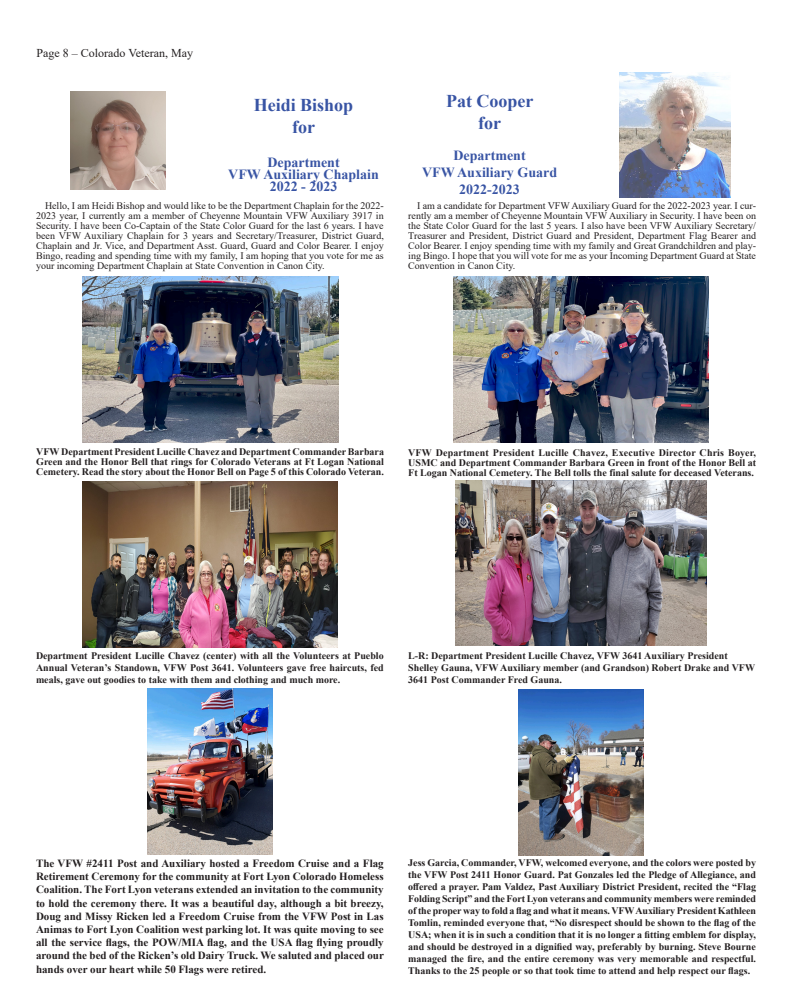
<style>
.page{position:relative;width:792px;height:1008px;background:#fff}
.page>*{position:absolute;margin:0;border:0;box-sizing:border-box;transform-origin:0 0}
.Heading_4{font:700 18px "Times New Roman";color:#3854a4}
.Heading_4-2{font:700 14px "Times New Roman";color:#3854a4}
.I_have_sai{font:12px "Times New Roman";color:#231f20}
.No_Spacing{font:700 11px/13.2px "Times New Roman";color:#231f20;text-align:justify}
.No_Spacing-2{font:700 10px/12px "Times New Roman";color:#231f20;text-align:justify}
.officer_colu{font:10px/10px "Times New Roman";color:#231f20;text-align:justify}
.officer_colu-2{font:700 10px/10px "Times New Roman";color:#231f20;text-align:justify}
</style>
<div class="page">
<img style="left:70px;top:91px;width:95px;height:99px">
<img style="left:619px;top:73px;width:112px;height:124px">
<img style="left:82px;top:277px;width:256px;height:166px">
<img style="left:453px;top:276px;width:256px;height:166px">
<img style="left:82px;top:481px;width:256px;height:166px">
<img style="left:455px;top:480px;width:252px;height:166px">
<img style="left:148px;top:688px;width:124px;height:166px">
<img style="left:519px;top:689px;width:124px;height:166px">
<p class="I_have_sai" style="left:37px;top:44px;width:158px">Page 8 – Colorado Veteran, May</p>
<p class="Heading_4" style="left:254px;top:92px;width:101px">Heidi Bishop</p>
<p class="Heading_4" style="left:292px;top:114px;width:24px">for</p>
<p class="Heading_4-2" style="left:267px;top:152px;width:74px">Department</p>
<p class="Heading_4-2" style="left:228px;top:164px;width:152px">VFW Auxiliary Chaplain</p>
<p class="Heading_4-2" style="left:270px;top:176px;width:69px">2022 - 2023</p>
<p class="officer_colu" style="left:36px;top:201px;width:349px;text-indent:9px">Hello, I am Heidi Bishop and would like to be the Department Chaplain for the 2022- 2023 year, I currently am a member of Cheyenne Mountain VFW Auxiliary 3917 in Security. I have been Co-Captain of the State Color Guard for the last 6 years. I have been VFW Auxiliary Chaplain for 3 years and Secretary/Treasurer, District Guard, Chaplain and Jr. Vice, and Department Asst. Guard, Guard and Color Bearer. I enjoy Bingo, reading and spending time with my family, I am hoping that you vote for me as your incoming Department Chaplain at State Convention in Canon City.</p>
<p class="Heading_4" style="left:446px;top:88px;width:89px">Pat Cooper</p>
<p class="Heading_4" style="left:478px;top:110px;width:24px">for</p>
<p class="Heading_4-2" style="left:453px;top:145px;width:74px">Department</p>
<p class="Heading_4-2" style="left:422px;top:162px;width:137px">VFW Auxiliary Guard</p>
<p class="Heading_4-2" style="left:459px;top:179px;width:62px">2022-2023</p>
<p class="officer_colu" style="left:408px;top:201px;width:349px;text-indent:9px">I am a candidate for Department VFW Auxiliary Guard for the 2022-2023 year. I cur&shy;rently am a member of Cheyenne Mountain VFW Auxiliary in Security. I have been on the State Color Guard for the last 5 years. I also have been VFW Auxiliary Secretary/ Treasurer and President, District Guard and President, Department Flag Bearer and Color Bearer. I enjoy spending time with my family and Great Grandchildren and play&shy;ing Bingo. I hope that you will vote for me as your Incoming Department Guard at State Convention in Canon City.</p>
<p class="officer_colu-2" style="left:36px;top:447px;width:349px">VFW Department President Lucille Chavez and Department Commander Barbara Green and the Honor Bell that rings for Colorado Veterans at Ft Logan National Cemetery. Read the story about the Honor Bell on Page 5 of this Colorado Veteran.</p>
<p class="officer_colu-2" style="left:408px;top:447px;width:349px">VFW Department President Lucille Chavez, Executive Director Chris Boyer, USMC and Department Commander Barbara Green in front of the Honor Bell at Ft Logan National Cemetery. The Bell tolls the final salute for deceased Veterans.</p>
<p class="No_Spacing-2" style="left:36px;top:650px;width:349px">Department President Lucille Chavez (center) with all the Volunteers at Pueblo Annual Veteran’s Standown, VFW Post 3641. Volunteers gave free haircuts, fed meals, gave out goodies to take with them and clothing and much more.</p>
<p class="No_Spacing-2" style="left:408px;top:649px;width:348px;text-align:left">L-R: Department President Lucille Chavez, VFW 3641 Auxiliary President<br>Shelley Gauna, VFW Auxiliary member (and Grandson) Robert Drake and VFW<br>3641 Post Commander Fred Gauna.</p>
<p class="No_Spacing" style="left:36px;top:856px;width:349px">The VFW #2411 Post and Auxiliary hosted a Freedom Cruise and a Flag Retirement Ceremony for the community at Fort Lyon Colorado Homeless Coalition. The Fort Lyon veterans extended an invitation to the community to hold the ceremony there. It was a beautiful day, although a bit breezy, Doug and Missy Ricken led a Freedom Cruise from the VFW Post in Las Animas to Fort Lyon Coalition west parking lot. It was quite moving to see all the service flags, the POW/MIA flag, and the USA flag flying proudly around the bed of the Ricken’s old Dairy Truck. We saluted and placed our hands over our heart while 50 Flags were retired.</p>
<p class="No_Spacing-2" style="left:408px;top:857px;width:349px">Jess Garcia, Commander, VFW, welcomed everyone, and the colors were posted by the VFW Post 2411 Honor Guard. Pat Gonzales led the Pledge of Allegiance, and offered a prayer. Pam Valdez, Past Auxiliary District President, recited the “Flag Folding Script” and the Fort Lyon veterans and community members were reminded of the proper way to fold a flag and what it means. VFW Auxiliary President Kathleen Tomlin, reminded everyone that, “No disrespect should be shown to the flag of the USA; when it is in such a condition that it is no longer a fitting emblem for display, and should be destroyed in a dignified way, preferably by burning. Steve Bourne managed the fire, and the entire ceremony was very memorable and respectful.<br>Thanks to the 25 people or so that took time to attend and help respect our flags.</p>
</div>
